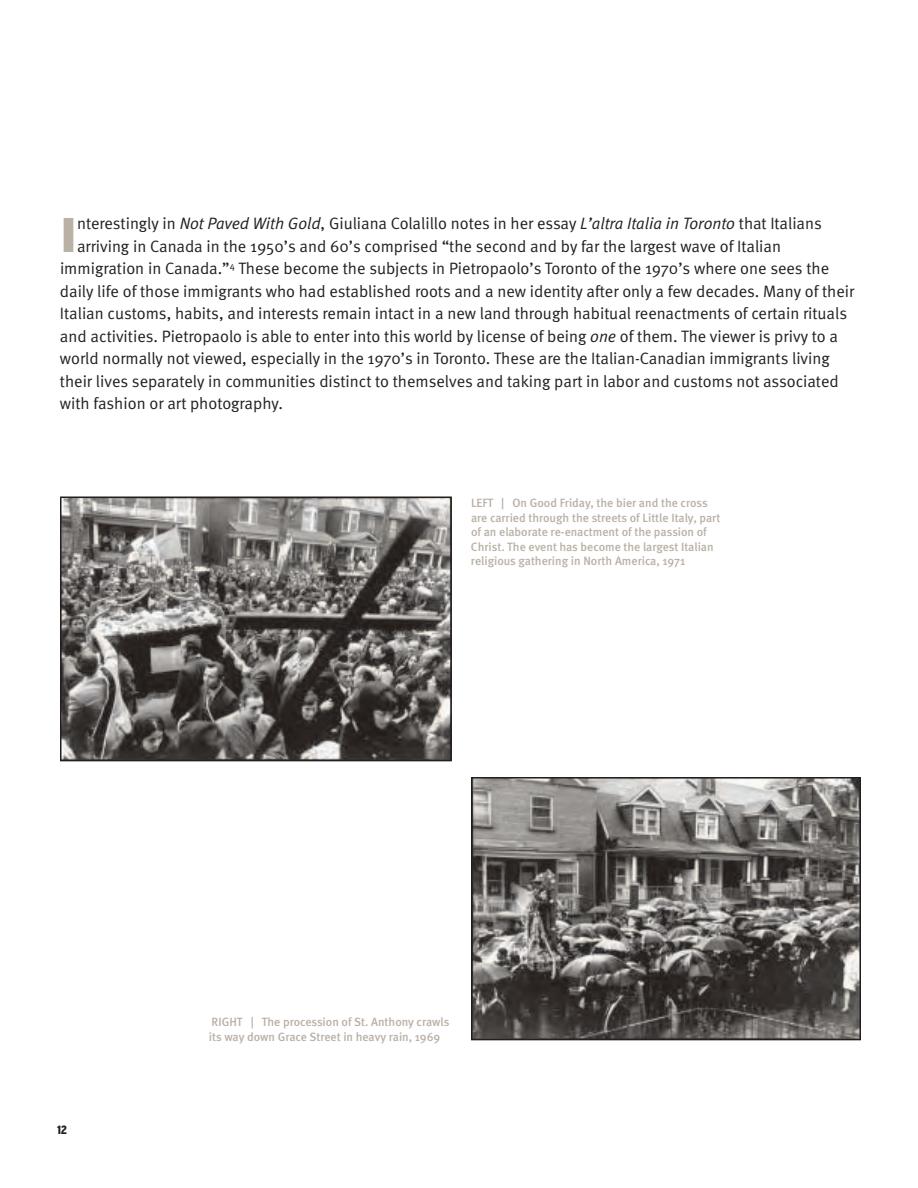
<style>
.page{position:relative;width:918px;height:1188px;background:#fff}
.page>*{position:absolute;margin:0;border:0;box-sizing:border-box;transform-origin:0 0}
.t1{font:900 48.6px "Interstate";color:#bab1a6}
.t2{font:16.5px "Meta Normal";color:#231f20}
.t3{font:500 12px/14.4px "Meta";color:#bab1a6}
.t4{font:900 condensed 12px "Interstate";color:#231f20}
.s1{font-style:italic}
</style>
<div class="page">
<img style="left:63px;top:499px;width:386px;height:259px">
<div style="left:60px;top:496px;width:392px;height:265px;border:2px solid #231f20"></div>
<img style="left:474px;top:780px;width:384px;height:257px">
<div style="left:471px;top:777px;width:390px;height:263px;border:2px solid #231f20"></div>
<h1 class="t1" style="left:60px;top:216px;width:19px">I</h1>
<p class="t2" style="left:77px;top:217px;width:746px">nterestingly in <span class="s1">Not Paved With Gold</span>, Giuliana Colalillo notes in her essay <span class="s1">L’altra Italia in Toronto</span> that Italians</p>
<p class="t2" style="left:77px;top:240px;width:706px">arriving in Canada in the 1950’s and 60’s comprised “the second and by far the largest wave of Italian</p>
<p class="t2" style="left:60px;top:262px;width:771px">immigration in Canada.”<sup>4</sup> These become the subjects in Pietropaolo’s Toronto of the 1970’s where one sees the</p>
<p class="t2" style="left:60px;top:285px;width:796px">daily life of those immigrants who had established roots and a new identity after only a few decades. Many of their</p>
<p class="t2" style="left:60px;top:307px;width:789px">Italian customs, habits, and interests remain intact in a new land through habitual reenactments of certain rituals</p>
<p class="t2" style="left:60px;top:330px;width:779px">and activities. Pietropaolo is able to enter into this world by license of being <span class="s1">one</span> of them. The viewer is privy to a</p>
<p class="t2" style="left:60px;top:352px;width:771px">world normally not viewed, especially in the 1970’s in Toronto. These are the Italian-Canadian immigrants living</p>
<p class="t2" style="left:60px;top:375px;width:780px">their lives separately in communities distinct to themselves and taking part in labor and customs not associated</p>
<p class="t2" style="left:60px;top:397px;width:224px">with fashion or art photography.</p>
<p class="t3" style="left:471px;top:497px;width:251px">LEFT | On Good Friday, the bier and the cross are carried through the streets of Little Italy, part of an elaborate re-enactment of the passion of Christ. The event has become the largest Italian religious gathering in North America, 1971</p>
<p class="t4" style="left:57px;top:1125px;width:12px">12</p>
<p class="t3" style="left:209px;top:1016px;width:242px">RIGHT | The procession of St. Anthony crawls its way down Grace Street in heavy rain, 1969</p>
</div>
